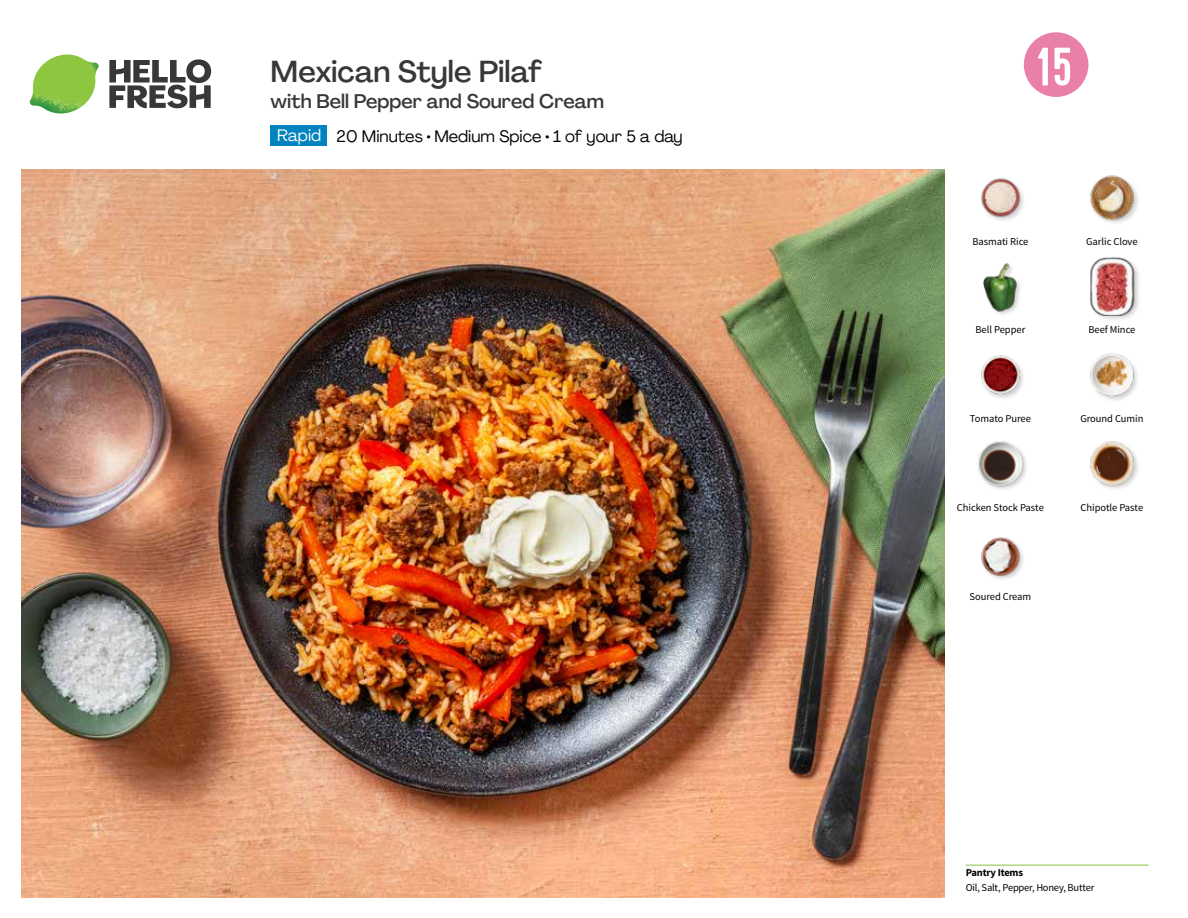
<style>
.page{position:relative;width:1188px;height:918px;background:#fff}
.page>*{position:absolute;margin:0;border:0;box-sizing:border-box;transform-origin:0 0}
.t1{font:54px "Kapra";color:#fff}
.t2{font:500 30px "Agrandir";color:#383839}
.t3{font:500 19.5px "Agrandir";color:#383839}
.t4{font:16.5px "Agrandir";color:#000}
.t5{font:16.5px "Agrandir";color:#fff}
.t6{font:10.5px "Source Sans Pro";letter-spacing:-.005em;color:#000}
.t7{font:700 10.5px "Source Sans Pro";letter-spacing:-.02em;color:#000}
</style>
<div class="page">
<svg style="left:109px;top:59px;width:102px;height:49px"></svg>
<img style="left:30px;top:55px;width:69px;height:59px">
<img style="left:21px;top:170px;width:924px;height:728px">
<hr style="left:966px;top:865px;width:183px;height:1px;background:#82c341">
<div style="left:271px;top:126px;width:56px;height:20px;background:#0083be"></div>
<img style="left:981px;top:537px;width:42px;height:42px">
<img style="left:981px;top:355px;width:42px;height:43px">
<img style="left:977px;top:441px;width:50px;height:49px">
<img style="left:1090px;top:441px;width:48px;height:48px">
<img style="left:1090px;top:353px;width:47px;height:47px">
<img style="left:981px;top:178px;width:43px;height:43px">
<img style="left:983px;top:263px;width:37px;height:52px">
<div style="left:1090px;top:256px;width:51px;height:66px;background:#000;opacity:.2"></div>
<img style="left:1090px;top:258px;width:51px;height:57px">
<img style="left:1090px;top:175px;width:48px;height:48px">
<svg style="left:1023px;top:32px;width:66px;height:65px"></svg>
<h2 class="t2" style="left:271px;top:53px;width:273px">Mexican Style Pilaf</h2>
<h3 class="t3" style="left:271px;top:89px;width:335px">with Bell Pepper and Soured Cream</h3>
<h3 class="t5" style="left:277px;top:125px;width:46px">Rapid</h3>
<h3 class="t4" style="left:337px;top:126px;width:348px">20 Minutes • Medium Spice • 1 of your 5 a day</h3>
<h1 class="t1" style="left:1037px;top:36px;width:36px">15</h1>
<p class="t6" style="left:972px;top:235px;width:58px">Basmati Rice</p>
<p class="t6" style="left:1086px;top:235px;width:53px">Garlic Clove</p>
<p class="t6" style="left:976px;top:323px;width:51px">Bell Pepper</p>
<p class="t6" style="left:1088px;top:323px;width:48px">Beef Mince</p>
<p class="t6" style="left:970px;top:412px;width:63px">Tomato Puree</p>
<p class="t6" style="left:1080px;top:412px;width:65px">Ground Cumin</p>
<p class="t6" style="left:957px;top:501px;width:89px">Chicken Stock Paste</p>
<p class="t6" style="left:1081px;top:501px;width:64px">Chipotle Paste</p>
<p class="t6" style="left:970px;top:590px;width:63px">Soured Cream</p>
<p class="t7" style="left:966px;top:866px;width:59px">Pantry Items</p>
<p class="t6" style="left:966px;top:881px;width:130px">Oil, Salt, Pepper, Honey, Butter</p>
</div>
